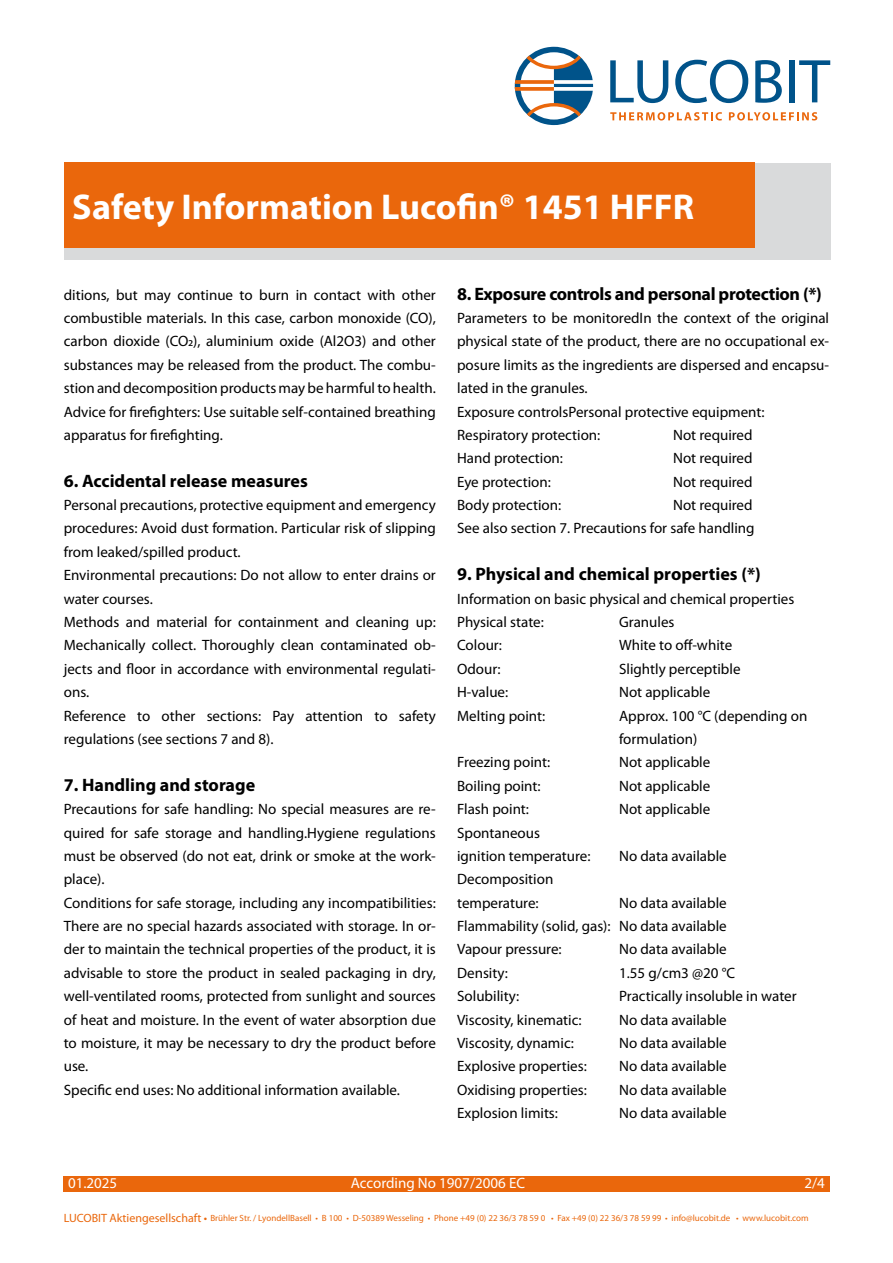
<style>
.page{position:relative;width:893px;height:1263px;background:#fff}
.page>*{position:absolute;margin:0;border:0;box-sizing:border-box;transform-origin:0 0}
.t1{font:700 36px "Myriad Pro";color:#fff}
.t2{font:700 18px "Myriad Pro";color:#000}
.t3{font:700 18px "Myriad Pro";letter-spacing:-.02em;color:#000}
.t4{font:15px/23.4px "Myriad Pro";color:#000}
.t5{font:15px "Myriad Pro";color:#fff}
.t6{font:12px "Myriad Pro";color:#ea670c}
.t7{font:9px "Myriad Pro";color:#ea670c}
</style>
<div class="page">
<div style="left:64px;top:163px;width:766px;height:96px;background:#d9dadb"></div>
<svg style="left:515px;top:47px;width:78px;height:78px"></svg>
<svg style="left:610px;top:60px;width:58px;height:43px"></svg>
<svg style="left:675px;top:60px;width:73px;height:43px"></svg>
<svg style="left:755px;top:60px;width:27px;height:43px"></svg>
<div style="left:789px;top:60px;width:5px;height:42px;background:#00538a"></div>
<svg style="left:799px;top:60px;width:31px;height:42px"></svg>
<svg style="left:610px;top:112px;width:112px;height:9px"></svg>
<svg style="left:729px;top:112px;width:88px;height:9px"></svg>
<div style="left:64px;top:1176px;width:765px;height:16px;background:#ea670c"></div>
<div style="left:64px;top:163px;width:690px;height:85px;background:#ea670c"></div>
<h1 class="t1" style="left:72px;top:186px;width:623px">Safety Information Lucofin® 1451 HFFR</h1>
<p class="t4" style="left:64px;top:283px;width:374px;text-align:justify">ditions, but may continue to burn in contact with other combustible materials. In this case, carbon monoxide (CO), carbon dioxide (CO2), aluminium oxide (Al2O3) and other substances may be released from the product. The combu&shy;stion and decomposition products may be harmful to health.<br>Advice for firefighters: Use suitable self-contained breathing apparatus for firefighting.</p>
<p class="t2" style="left:64px;top:470px;width:246px">6. Accidental release measures</p>
<p class="t4" style="left:64px;top:494px;width:374px">Personal precautions, protective equipment and emergency procedures: Avoid dust formation. Particular risk of slipping from leaked/spilled product.<br>Environmental precautions: Do not allow to enter drains or water courses.<br>Methods and material for containment and cleaning up:<br>Mechanically collect. Thoroughly clean contaminated ob&shy;jects and floor in accordance with environmental regulati&shy;ons.<br>Reference to other sections: Pay attention to safety regulations (see sections 7 and 8).</p>
<p class="t2" style="left:64px;top:775px;width:193px">7. Handling and storage</p>
<p class="t4" style="left:64px;top:798px;width:374px">Precautions for safe handling: No special measures are re&shy;quired for safe storage and handling.Hygiene regulations must be observed (do not eat, drink or smoke at the work&shy;place).<br>Conditions for safe storage, including any incompatibilities:<br>There are no special hazards associated with storage. In or&shy;der to maintain the technical properties of the product, it is advisable to store the product in sealed packaging in dry, well-ventilated rooms, protected from sunlight and sources of heat and moisture. In the event of water absorption due to moisture, it may be necessary to dry the product before use.<br>Specific end uses: No additional information available.</p>
<p class="t3" style="left:457px;top:283px;width:366px">8. Exposure controls and personal protection (*)</p>
<p class="t4" style="left:457px;top:307px;width:374px">Parameters to be monitoredIn the context of the original physical state of the product, there are no occupational ex&shy;posure limits as the ingredients are dispersed and encapsu&shy;lated in the granules.<br>Exposure controlsPersonal protective equipment:<br>Respiratory protection:</p>
<p class="t4" style="left:673px;top:423px;width:81px">Not required</p>
<p class="t4" style="left:457px;top:447px;width:107px">Hand protection:</p>
<p class="t4" style="left:673px;top:447px;width:81px">Not required</p>
<p class="t4" style="left:457px;top:470px;width:95px">Eye protection:</p>
<p class="t4" style="left:673px;top:470px;width:81px">Not required</p>
<p class="t4" style="left:457px;top:494px;width:106px">Body protection:</p>
<p class="t4" style="left:457px;top:494px;width:299px;text-align:right">Not required<br>See also section 7. Precautions for safe handling</p>
<p class="t2" style="left:457px;top:564px;width:305px">9. Physical and chemical properties (*)</p>
<p class="t4" style="left:457px;top:587px;width:339px">Information on basic physical and chemical properties<br>Physical state:</p>
<p class="t4" style="left:619px;top:611px;width:57px">Granules</p>
<p class="t4" style="left:457px;top:634px;width:46px">Colour:</p>
<p class="t4" style="left:619px;top:634px;width:115px">White to off-white</p>
<p class="t4" style="left:457px;top:657px;width:45px">Odour:</p>
<p class="t4" style="left:619px;top:657px;width:123px">Slightly perceptible</p>
<p class="t4" style="left:457px;top:681px;width:53px">H-value:</p>
<p class="t4" style="left:619px;top:681px;width:93px">Not applicable</p>
<p class="t4" style="left:457px;top:704px;width:90px">Melting point:</p>
<p class="t4" style="left:619px;top:704px;width:190px">Approx. 100 °C (depending on formulation)</p>
<p class="t4" style="left:457px;top:751px;width:95px">Freezing point:</p>
<p class="t4" style="left:619px;top:751px;width:93px">Not applicable</p>
<p class="t4" style="left:457px;top:774px;width:85px">Boiling point:</p>
<p class="t4" style="left:619px;top:774px;width:93px">Not applicable</p>
<p class="t4" style="left:457px;top:798px;width:73px">Flash point:</p>
<p class="t4" style="left:619px;top:798px;width:93px">Not applicable</p>
<p class="t4" style="left:457px;top:821px;width:135px">Spontaneous ignition temperature:</p>
<p class="t4" style="left:619px;top:844px;width:109px">No data available</p>
<p class="t4" style="left:457px;top:868px;width:98px">Decomposition temperature:</p>
<p class="t4" style="left:457px;top:891px;width:271px;text-align:justify;text-indent:162px">No data available Flammability (solid, gas): No data available Vapour pressure:</p>
<p class="t4" style="left:619px;top:938px;width:109px">No data available</p>
<p class="t4" style="left:457px;top:961px;width:52px">Density:</p>
<p class="t4" style="left:619px;top:961px;width:118px">1.55 g/cm3 @20 °C</p>
<p class="t4" style="left:457px;top:985px;width:64px">Solubility:</p>
<p class="t4" style="left:619px;top:985px;width:179px">Practically insoluble in water</p>
<p class="t4" style="left:457px;top:1008px;width:126px">Viscosity, kinematic:</p>
<p class="t4" style="left:619px;top:1008px;width:109px">No data available</p>
<p class="t4" style="left:457px;top:1031px;width:118px">Viscosity, dynamic:</p>
<p class="t4" style="left:619px;top:1031px;width:109px">No data available</p>
<p class="t4" style="left:457px;top:1055px;width:131px">Explosive properties:</p>
<p class="t4" style="left:619px;top:1055px;width:109px">No data available</p>
<p class="t4" style="left:457px;top:1078px;width:131px">Oxidising properties:</p>
<p class="t4" style="left:619px;top:1078px;width:109px">No data available</p>
<p class="t4" style="left:457px;top:1102px;width:102px">Explosion limits:</p>
<p class="t4" style="left:619px;top:1102px;width:109px">No data available</p>
<p class="t5" style="left:68px;top:1175px;width:51px">01.2025</p>
<p class="t5" style="left:351px;top:1175px;width:176px">According No 1907/2006 EC</p>
<p class="t7" style="left:210px;top:1213px;width:600px">Brühler Str. / LyondellBasell • B 100 • D-50389 Wesseling • Phone +49 (0) 22 36/3 78 59 0 • Fax +49 (0) 22 36/3 78 59 99 • info@lucobit.de • www.lucobit.com</p>
<p class="t5" style="left:804px;top:1175px;width:22px">2/4</p>
<p class="t6" style="left:64px;top:1211px;width:145px">LUCOBIT Aktiengesellschaft •</p>
</div>
